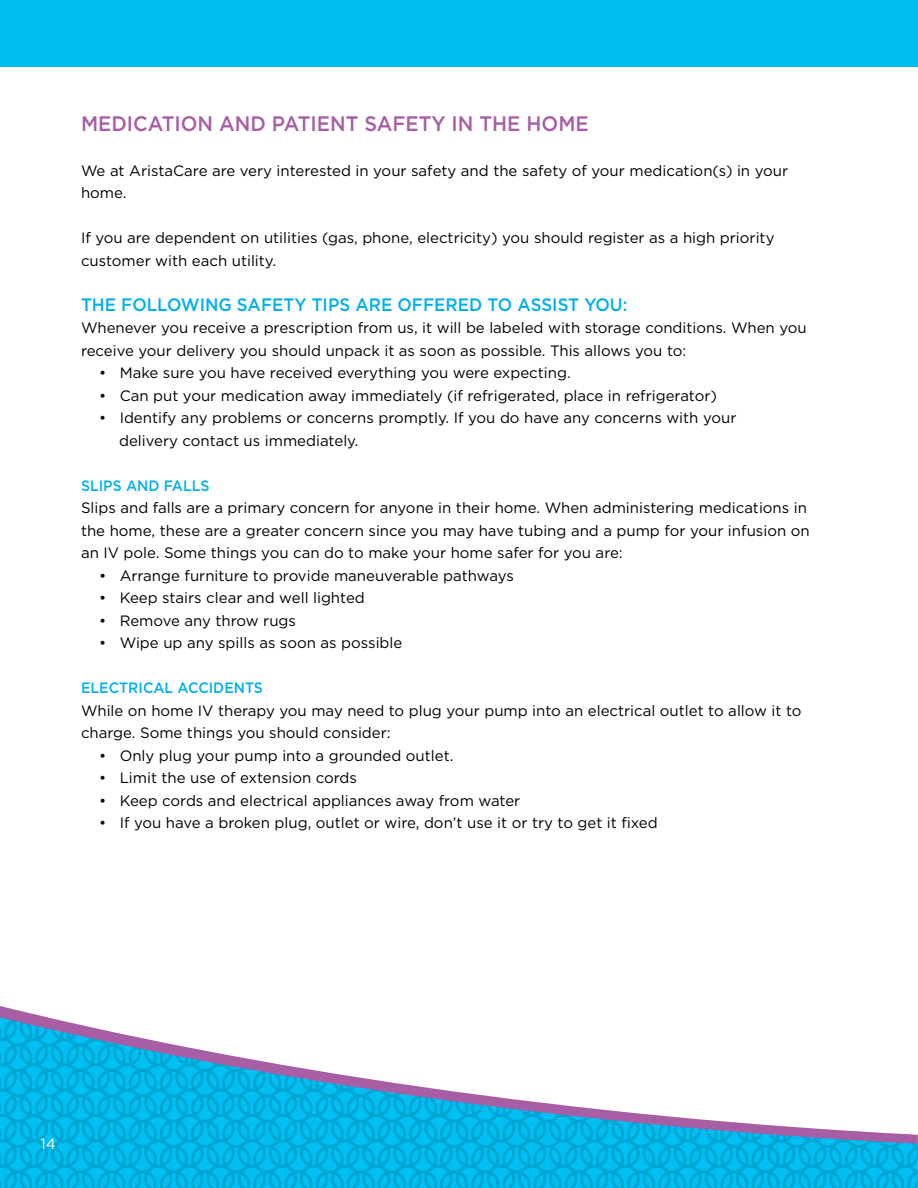
<style>
.page{position:relative;width:918px;height:1188px;background:#fff}
.page>*{position:absolute;margin:0;border:0;box-sizing:border-box;transform-origin:0 0}
.t1{font:500 21px "Gotham";color:#a85ea5;scale:.94 1}
.t2{font:500 18px "Gotham";color:#00afeb;scale:.94 1}
.t3{font:15px/22.5px "Gotham";color:#000}
.t4{font:500 15px "Gotham";color:#00afeb;scale:.94 1}
.t5{font:15px "Gotham";color:#fff}
</style>
<div class="page">
<svg style="left:0;top:1144px;width:918px;height:44px;background:#00b4e4"></svg>
<svg style="left:0;top:1006px;width:918px;height:138px"></svg>
<div style="left:0;top:0;width:918px;height:68px;background:#00c0f3"></div>
<h1 class="t1" style="left:81px;top:109px;width:542px">MEDICATION AND PATIENT SAFETY IN THE HOME</h1>
<p class="t3" style="left:81px;top:159px;width:709px">We at AristaCare are very interested in your safety and the safety of your medication(s) in your home.</p>
<p class="t3" style="left:81px;top:226px;width:695px">If you are dependent on utilities (gas, phone, electricity) you should register as a high priority customer with each utility.</p>
<p class="t2" style="left:81px;top:292px;width:583px">THE FOLLOWING SAFETY TIPS ARE OFFERED TO ASSIST YOU:</p>
<p class="t3" style="left:81px;top:316px;width:727px">Whenever you receive a prescription from us, it will be labeled with storage conditions. When you receive your delivery you should unpack it as soon as possible. This allows you to:</p>
<p class="t3" style="left:99px;top:361px;width:473px">• Make sure you have received everything you were expecting.</p>
<p class="t3" style="left:99px;top:384px;width:620px">• Can put your medication away immediately (if refrigerated, place in refrigerator)</p>
<p class="t3" style="left:119px;top:406px;width:619px;text-indent:-20px">• Identify any problems or concerns promptly. If you do have any concerns with your delivery contact us immediately.</p>
<p class="t4" style="left:81px;top:475px;width:138px">SLIPS AND FALLS</p>
<p class="t3" style="left:81px;top:496px;width:730px">Slips and falls are a primary concern for anyone in their home. When administering medications in the home, these are a greater concern since you may have tubing and a pump for your infusion on an IV pole. Some things you can do to make your home safer for you are:</p>
<p class="t3" style="left:99px;top:564px;width:416px">• Arrange furniture to provide maneuverable pathways</p>
<p class="t3" style="left:99px;top:586px;width:267px">• Keep stairs clear and well lighted</p>
<p class="t3" style="left:99px;top:609px;width:199px">• Remove any throw rugs</p>
<p class="t3" style="left:99px;top:631px;width:305px">• Wipe up any spills as soon as possible</p>
<p class="t4" style="left:81px;top:678px;width:195px">ELECTRICAL ACCIDENTS</p>
<p class="t3" style="left:81px;top:699px;width:722px">While on home IV therapy you may need to plug your pump into an electrical outlet to allow it to charge. Some things you should consider:</p>
<p class="t3" style="left:99px;top:744px;width:356px">• Only plug your pump into a grounded outlet.</p>
<p class="t3" style="left:99px;top:766px;width:260px">• Limit the use of extension cords</p>
<p class="t3" style="left:99px;top:789px;width:423px">• Keep cords and electrical appliances away from water</p>
<p class="t3" style="left:99px;top:811px;width:560px">• If you have a broken plug, outlet or wire, don’t use it or try to get it fixed</p>
<p class="t5" style="left:40px;top:1134px;width:17px">14</p>
</div>
